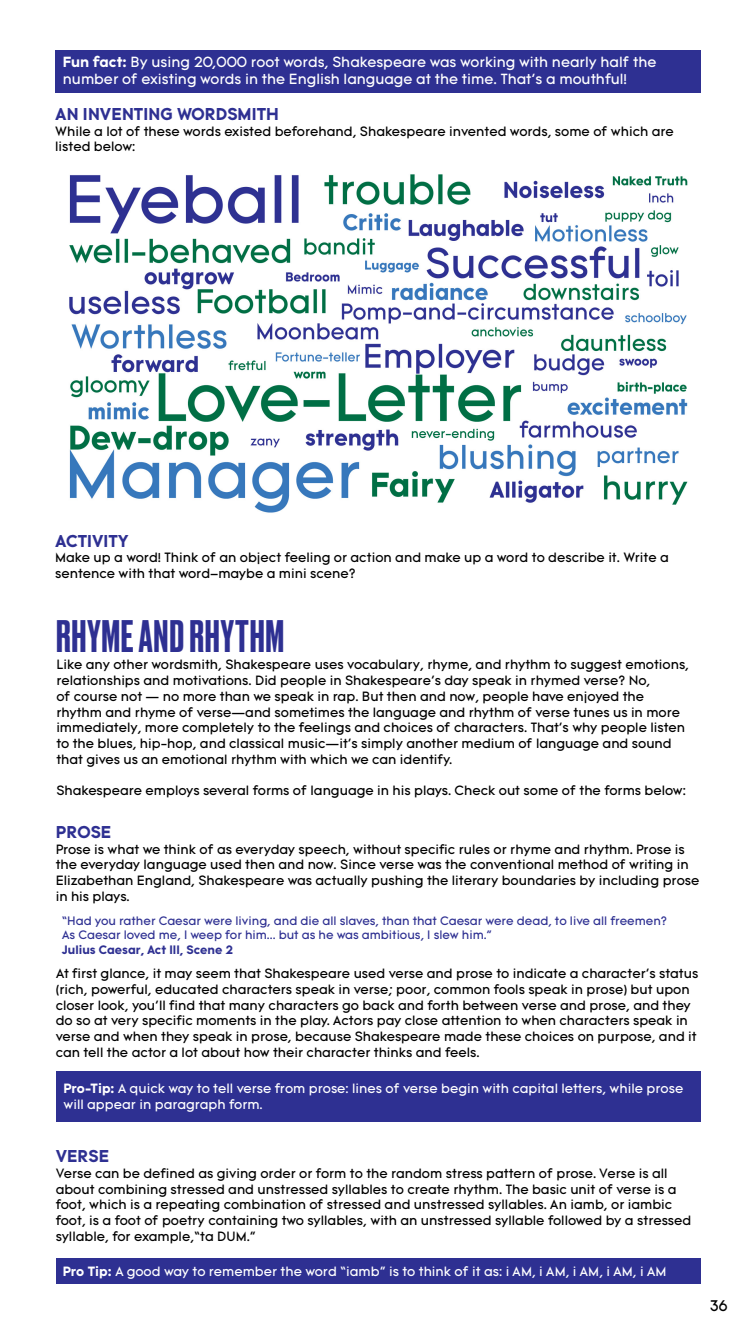
<style>
.page{position:relative;width:750px;height:1334px;background:#fff}
.page>*{position:absolute;margin:0;border:0;box-sizing:border-box;transform-origin:0 0}
.t1{font:500 42.9px "Druk";letter-spacing:.02em;color:#2e3092}
.t2{font:700 16.7px "Tomica";color:#2e3092}
.t3{font:15px "Tomica";color:#000}
.t4{font:14.3px/17.2px "Tomica";color:#fff}
.t5{font:13.1px/15.7px "Tomica";color:#000}
.t6{font:13.1px/15.7px "Tomica";color:#fff}
.t7{font:11.9px/14.3px "Tomica";color:#2e3092}
.t8{font:700 11.9px "Tomica";color:#2e3092}
.t9{font:9.6px "Tomica";color:#2e3092}
.s1{font-weight:700}
</style>
<div class="page">
<div style="left:55px;top:51px;width:645px;height:42px;background:#2e3092"></div>
<img style="left:69px;top:174px;width:619px;height:339px">
<div style="left:56px;top:1071px;width:644px;height:50px;background:#2e3092"></div>
<div style="left:56px;top:1259px;width:644px;height:25px;background:#2e3092"></div>
<p class="t4" style="left:63px;top:54px;width:595px"><span class="s1">Fun fact:</span> By using 20,000 root words, Shakespeare was working with nearly half the number of existing words in the English language at the time. That’s a mouthful!</p>
<p class="t2" style="left:55px;top:103px;width:225px">AN INVENTING WORDSMITH</p>
<p class="t5" style="left:55px;top:124px;width:620px">While a lot of these words existed beforehand, Shakespeare invented words, some of which are listed below:</p>
<p class="t2" style="left:55px;top:530px;width:75px">ACTIVITY</p>
<p class="t5" style="left:55px;top:550px;width:615px">Make up a word! Think of an object feeling or action and make up a word to describe it. Write a sentence with that word–maybe a mini scene?</p>
<h1 class="t1" style="left:56px;top:607px;width:230px">RHYME AND RHYTHM</h1>
<p class="t5" style="left:56px;top:658px;width:634px">Like any other wordsmith, Shakespeare uses vocabulary, rhyme, and rhythm to suggest emotions, relationships and motivations. Did people in Shakespeare’s day speak in rhymed verse? No,<br>of course not — no more than we speak in rap. But then and now, people have enjoyed the rhythm and rhyme of verse—and sometimes the language and rhythm of verse tunes us in more immediately, more completely to the feelings and choices of characters. That’s why people listen to the blues, hip-hop, and classical music—it’s simply another medium of language and sound that gives us an emotional rhythm with which we can identify.</p>
<p class="t5" style="left:56px;top:783px;width:631px">Shakespeare employs several forms of language in his plays. Check out some of the forms below:</p>
<p class="t2" style="left:56px;top:821px;width:57px">PROSE</p>
<p class="t5" style="left:56px;top:842px;width:645px">Prose is what we think of as everyday speech, without specific rules or rhyme and rhythm. Prose is the everyday language used then and now. Since verse was the conventional method of writing in Elizabethan England, Shakespeare was actually pushing the literary boundaries by including prose in his plays.</p>
<p class="t7" style="left:62px;top:914px;width:607px">“Had you rather Caesar were living, and die all slaves, than that Caesar were dead, to live all freemen?<br>As Caesar loved me, I weep for him... but as he was ambitious, I slew him.”</p>
<p class="t8" style="left:62px;top:942px;width:173px">Julius Caesar, Act III, Scene 2</p>
<p class="t5" style="left:56px;top:966px;width:644px">At first glance, it may seem that Shakespeare used verse and prose to indicate a character’s status (rich, powerful, educated characters speak in verse; poor, common fools speak in prose) but upon closer look, you’ll find that many characters go back and forth between verse and prose, and they do so at very specific moments in the play. Actors pay close attention to when characters speak in verse and when they speak in prose, because Shakespeare made these choices on purpose, and it can tell the actor a lot about how their character thinks and feels.</p>
<p class="t9" style="left:190px;top:915px;width:377px">CLASSIC STAGE COMPANY • SHAKESPEARE’S LANGUAGE STUDY GUIDE • PAGE 6</p>
<p class="t6" style="left:64px;top:1081px;width:621px"><span class="s1">Pro-Tip:</span> A quick way to tell verse from prose: lines of verse begin with capital letters, while prose will appear in paragraph form.</p>
<p class="t2" style="left:56px;top:1145px;width:55px">VERSE</p>
<p class="t5" style="left:56px;top:1166px;width:637px">Verse can be defined as giving order or form to the random stress pattern of prose. Verse is all about combining stressed and unstressed syllables to create rhythm. The basic unit of verse is a foot, which is a repeating combination of stressed and unstressed syllables. An iamb, or iambic foot, is a foot of poetry containing two syllables, with an unstressed syllable followed by a stressed syllable, for example,“ta DUM.”</p>
<p class="t6" style="left:63px;top:1264px;width:605px"><span class="s1">Pro Tip:</span> A good way to remember the word “iamb” is to think of it as: i AM, i AM, i AM, i AM, i AM</p>
<p class="t3" style="left:710px;top:1296px;width:20px">36</p>
</div>
